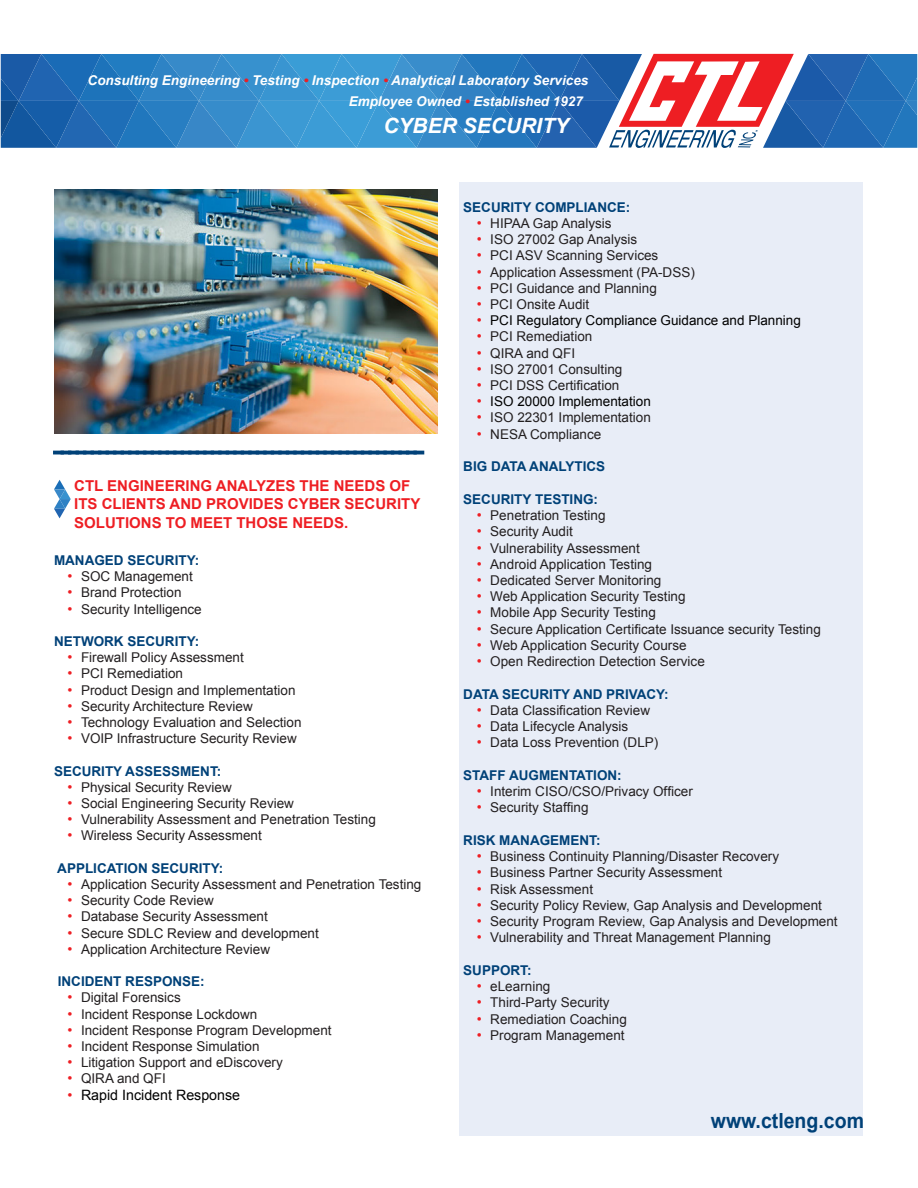
<style>
.page{position:relative;width:918px;height:1188px;background:#fff}
.page>*{position:absolute;margin:0;border:0;box-sizing:border-box;transform-origin:0 0}
.t1{font:italic 700 21px "Arial";color:#fff}
.t2{font:700 20.85px "Arial";color:#004178;scale:.93 1}
.t3{font:700 15px/18px "Arial";color:#ee1e23}
.t4{font:14.25px "Arial";color:#000}
.t5{font:13.5px "Arial";color:#231f20}
.t6{font:700 13.5px "Arial";color:#004178}
.t7{font:italic 700 13.5px "Arial";color:#fff}
.t8{font:13.5px "Arial";color:#000}
.s1{color:#ee1e23}
.s2{font-size:14.25px;color:#ee1e23}
</style>
<div class="page">
<div style="left:460px;top:182px;width:403px;height:954px;background:#e8edf7"></div>
<svg style="left:0;top:54px;width:918px;height:94px;background:#4d80b9"></svg>
<svg style="left:54px;top:480px;width:17px;height:38px"></svg>
<img style="left:55px;top:190px;width:383px;height:243px">
<svg style="left:53px;top:451px;width:371px;height:3px"></svg>
<p class="t7" style="left:88px;top:72px;width:502px">Consulting Engineering <span class="s1">•</span> Testing <span class="s1">•</span> Inspection <span class="s1">•</span> Analytical Laboratory Services</p>
<p class="t7" style="left:349px;top:93px;width:236px">Employee Owned <span class="s1">•</span> Established 1927</p>
<p class="t1" style="left:383px;top:112px;width:187px">CYBER SECURITY</p>
<p class="t3" style="left:74px;top:477px;width:348px">CTL ENGINEERING ANALYZES THE NEEDS OF<br>ITS CLIENTS AND PROVIDES CYBER SECURITY</p>
<p class="t3" style="left:74px;top:515px;width:275px">SOLUTIONS TO MEET THOSE NEEDS.</p>
<p class="t6" style="left:54px;top:551px;width:147px">MANAGED SECURITY:</p>
<p class="t5" style="left:68px;top:568px;width:127px"><span class="s2">•</span> SOC Management</p>
<p class="t5" style="left:68px;top:584px;width:116px"><span class="s2">•</span> Brand Protection</p>
<p class="t5" style="left:68px;top:600px;width:136px"><span class="s2">•</span> Security Intelligence</p>
<p class="t6" style="left:54px;top:632px;width:147px">NETWORK SECURITY:</p>
<p class="t5" style="left:68px;top:649px;width:178px"><span class="s2">•</span> Firewall Policy Assessment</p>
<p class="t5" style="left:68px;top:665px;width:117px"><span class="s2">•</span> PCI Remediation</p>
<p class="t5" style="left:68px;top:681px;width:230px"><span class="s2">•</span> Product Design and Implementation</p>
<p class="t5" style="left:68px;top:697px;width:187px"><span class="s2">•</span> Security Architecture Review</p>
<p class="t5" style="left:68px;top:713px;width:236px"><span class="s2">•</span> Technology Evaluation and Selection</p>
<p class="t5" style="left:68px;top:730px;width:231px"><span class="s2">•</span> VOIP Infrastructure Security Review</p>
<p class="t6" style="left:54px;top:762px;width:169px">SECURITY ASSESSMENT:</p>
<p class="t5" style="left:68px;top:778px;width:166px"><span class="s2">•</span> Physical Security Review</p>
<p class="t5" style="left:68px;top:794px;width:228px"><span class="s2">•</span> Social Engineering Security Review</p>
<p class="t5" style="left:68px;top:811px;width:310px"><span class="s2">•</span> Vulnerability Assessment and Penetration Testing</p>
<p class="t5" style="left:68px;top:827px;width:196px"><span class="s2">•</span> Wireless Security Assessment</p>
<p class="t6" style="left:57px;top:859px;width:168px">APPLICATION SECURITY:</p>
<p class="t5" style="left:68px;top:875px;width:355px"><span class="s2">•</span> Application Security Assessment and Penetration Testing</p>
<p class="t5" style="left:68px;top:892px;width:148px"><span class="s2">•</span> Security Code Review</p>
<p class="t5" style="left:68px;top:908px;width:202px"><span class="s2">•</span> Database Security Assessment</p>
<p class="t5" style="left:68px;top:924px;width:253px"><span class="s2">•</span> Secure SDLC Review and development</p>
<p class="t5" style="left:68px;top:940px;width:204px"><span class="s2">•</span> Application Architecture Review</p>
<p class="t6" style="left:58px;top:972px;width:149px">INCIDENT RESPONSE:</p>
<p class="t5" style="left:68px;top:989px;width:115px"><span class="s2">•</span> Digital Forensics</p>
<p class="t5" style="left:68px;top:1005px;width:191px"><span class="s2">•</span> Incident Response Lockdown</p>
<p class="t5" style="left:68px;top:1021px;width:266px"><span class="s2">•</span> Incident Response Program Development</p>
<p class="t5" style="left:68px;top:1037px;width:194px"><span class="s2">•</span> Incident Response Simulation</p>
<p class="t5" style="left:68px;top:1054px;width:217px"><span class="s2">•</span> Litigation Support and eDiscovery</p>
<p class="t5" style="left:68px;top:1070px;width:100px"><span class="s2">•</span> QIRA and QFI</p>
<p class="t4" style="left:68px;top:1085px;width:174px"><span class="s1">•</span> Rapid Incident Response</p>
<p class="t6" style="left:463px;top:198px;width:169px">SECURITY COMPLIANCE:</p>
<p class="t5" style="left:477px;top:214px;width:136px"><span class="s2">•</span> HIPAA Gap Analysis</p>
<p class="t5" style="left:477px;top:231px;width:162px"><span class="s2">•</span> ISO 27002 Gap Analysis</p>
<p class="t5" style="left:477px;top:247px;width:183px"><span class="s2">•</span> PCI ASV Scanning Services</p>
<p class="t5" style="left:477px;top:263px;width:220px"><span class="s2">•</span> Application Assessment (PA-DSS)</p>
<p class="t5" style="left:477px;top:279px;width:182px"><span class="s2">•</span> PCI Guidance and Planning</p>
<p class="t5" style="left:477px;top:295px;width:114px"><span class="s2">•</span> PCI Onsite Audit</p>
<p class="t8" style="left:477px;top:312px;width:326px"><span class="s2">•</span> PCI Regulatory Compliance Guidance and Planning</p>
<p class="t5" style="left:477px;top:328px;width:117px"><span class="s2">•</span> PCI Remediation</p>
<p class="t5" style="left:477px;top:344px;width:100px"><span class="s2">•</span> QIRA and QFI</p>
<p class="t5" style="left:477px;top:360px;width:147px"><span class="s2">•</span> ISO 27001 Consulting</p>
<p class="t5" style="left:477px;top:376px;width:144px"><span class="s2">•</span> PCI DSS Certification</p>
<p class="t8" style="left:477px;top:393px;width:176px"><span class="s2">•</span> ISO 20000 Implementation</p>
<p class="t5" style="left:477px;top:409px;width:176px"><span class="s2">•</span> ISO 22301 Implementation</p>
<p class="t5" style="left:477px;top:425px;width:126px"><span class="s2">•</span> NESA Compliance</p>
<p class="t6" style="left:463px;top:458px;width:144px">BIG DATA ANALYTICS</p>
<p class="t6" style="left:463px;top:490px;width:136px">SECURITY TESTING:</p>
<p class="t5" style="left:477px;top:507px;width:130px"><span class="s2">•</span> Penetration Testing</p>
<p class="t5" style="left:477px;top:523px;width:98px"><span class="s2">•</span> Security Audit</p>
<p class="t5" style="left:477px;top:539px;width:165px"><span class="s2">•</span> Vulnerability Assessment</p>
<p class="t5" style="left:477px;top:555px;width:177px"><span class="s2">•</span> Android Application Testing</p>
<p class="t5" style="left:477px;top:571px;width:186px"><span class="s2">•</span> Dedicated Server Monitoring</p>
<p class="t5" style="left:477px;top:588px;width:210px"><span class="s2">•</span> Web Application Security Testing</p>
<p class="t5" style="left:477px;top:604px;width:181px"><span class="s2">•</span> Mobile App Security Testing</p>
<p class="t5" style="left:477px;top:620px;width:346px"><span class="s2">•</span> Secure Application Certificate Issuance security Testing</p>
<p class="t5" style="left:477px;top:636px;width:211px"><span class="s2">•</span> Web Application Security Course</p>
<p class="t5" style="left:477px;top:652px;width:230px"><span class="s2">•</span> Open Redirection Detection Service</p>
<p class="t6" style="left:463px;top:685px;width:207px">DATA SECURITY AND PRIVACY:</p>
<p class="t5" style="left:477px;top:701px;width:175px"><span class="s2">•</span> Data Classification Review</p>
<p class="t5" style="left:477px;top:718px;width:153px"><span class="s2">•</span> Data Lifecycle Analysis</p>
<p class="t5" style="left:477px;top:734px;width:183px"><span class="s2">•</span> Data Loss Prevention (DLP)</p>
<p class="t6" style="left:463px;top:766px;width:160px">STAFF AUGMENTATION:</p>
<p class="t5" style="left:477px;top:783px;width:218px"><span class="s2">•</span> Interim CISO/CSO/Privacy Officer</p>
<p class="t5" style="left:477px;top:799px;width:113px"><span class="s2">•</span> Security Staffing</p>
<p class="t6" style="left:463px;top:831px;width:139px">RISK MANAGEMENT:</p>
<p class="t5" style="left:477px;top:848px;width:304px"><span class="s2">•</span> Business Continuity Planning/Disaster Recovery</p>
<p class="t5" style="left:477px;top:864px;width:247px"><span class="s2">•</span> Business Partner Security Assessment</p>
<p class="t5" style="left:477px;top:880px;width:118px"><span class="s2">•</span> Risk Assessment</p>
<p class="t5" style="left:477px;top:896px;width:347px"><span class="s2">•</span> Security Policy Review, Gap Analysis and Development</p>
<p class="t5" style="left:477px;top:913px;width:362px"><span class="s2">•</span> Security Program Review, Gap Analysis and Development</p>
<p class="t5" style="left:477px;top:929px;width:296px"><span class="s2">•</span> Vulnerability and Threat Management Planning</p>
<p class="t6" style="left:463px;top:961px;width:70px">SUPPORT:</p>
<p class="t5" style="left:477px;top:978px;width:75px"><span class="s2">•</span> eLearning</p>
<p class="t5" style="left:477px;top:994px;width:134px"><span class="s2">•</span> Third-Party Security</p>
<p class="t5" style="left:477px;top:1010px;width:152px"><span class="s2">•</span> Remediation Coaching</p>
<p class="t5" style="left:477px;top:1026px;width:149px"><span class="s2">•</span> Program Management</p>
<p class="t2" style="left:711px;top:1107px;width:166px">www.ctleng.com</p>
</div>
